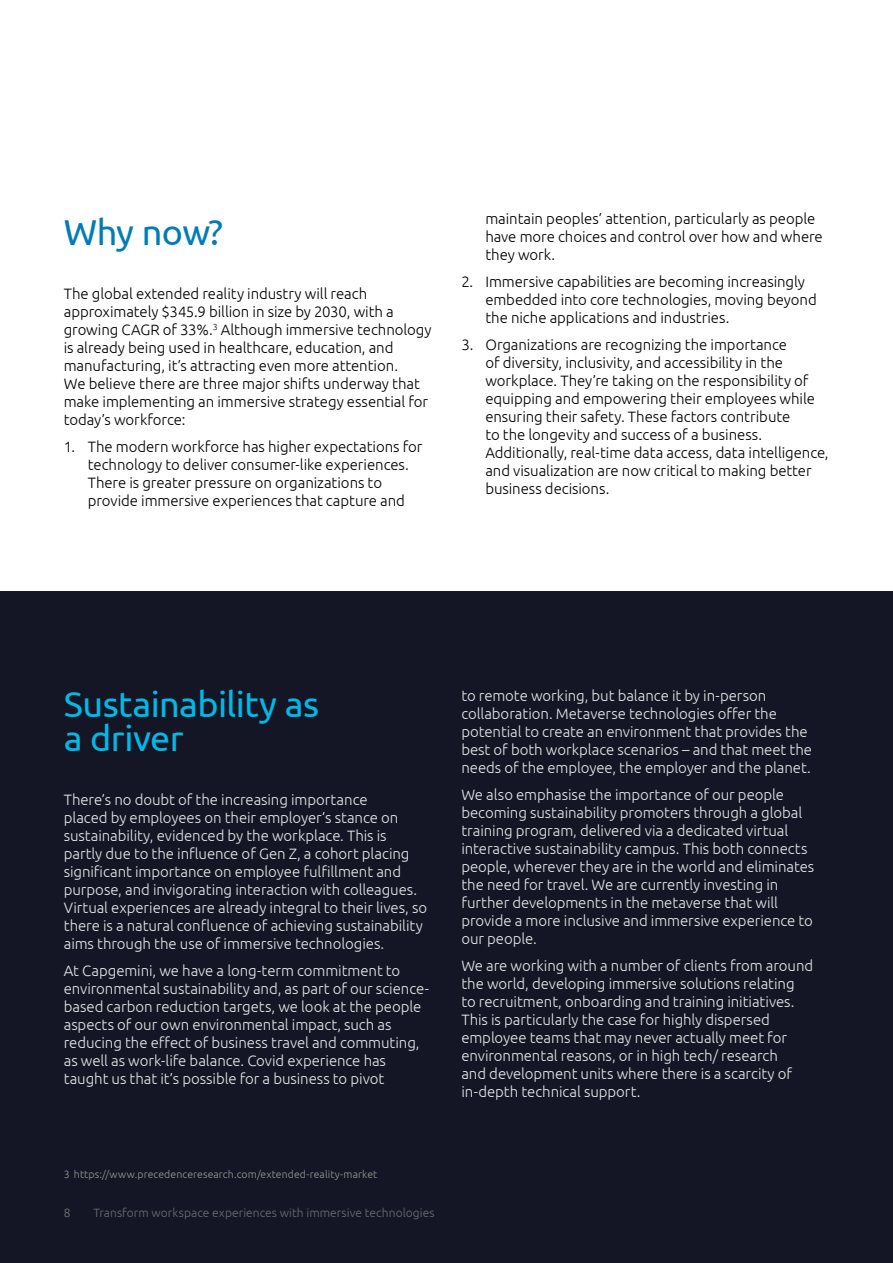
<style>
.page{position:relative;width:893px;height:1263px;background:#fff}
.page>*{position:absolute;margin:0;border:0;box-sizing:border-box;transform-origin:0 0}
.t1{font:36px/34.5px "Ubuntu";letter-spacing:-.015em;color:#00b9e7}
.t2{font:36px "Ubuntu";letter-spacing:-.02em;color:#007db7}
.t3{font:300 15px/18px "Ubuntu";letter-spacing:-.005em;color:#e6e7e8}
.t4{font:300 15px/18px "Ubuntu";letter-spacing:-.005em;color:#000}
.t5{font:300 12px "Ubuntu";letter-spacing:.005em;color:#6d6e71}
.t6{font:300 12px "Ubuntu";color:#77787b}
.t7{font:300 10.5px "Ubuntu";letter-spacing:.01em;color:#999}
</style>
<div class="page">
<div style="left:0;top:591px;width:893px;height:672px;background:#151625"></div>
<h1 class="t2" style="left:64px;top:211px;width:161px">Why now?</h1>
<p class="t4" style="left:64px;top:284px;width:369px">The global extended reality industry will reach approximately $345.9 billion in size by 2030, with a growing CAGR of 33%.<sup>3</sup> Although immersive technology is already being used in healthcare, education, and manufacturing, it’s attracting even more attention.<br>We believe there are three major shifts underway that make implementing an immersive strategy essential for today’s workforce:</p>
<p class="t4" style="left:88px;top:437px;width:336px;text-indent:-24px">1. The modern workforce has higher expectations for technology to deliver consumer-like experiences.<br>There is greater pressure on organizations to provide immersive experiences that capture and</p>
<p class="t4" style="left:485px;top:210px;width:339px">maintain peoples’ attention, particularly as people have more choices and control over how and where they work.</p>
<p class="t4" style="left:485px;top:273px;width:333px;text-indent:-24px">2. Immersive capabilities are becoming increasingly embedded into core technologies, moving beyond the niche applications and industries.</p>
<p class="t4" style="left:485px;top:336px;width:345px;text-indent:-24px">3. Organizations are recognizing the importance<br>of diversity, inclusivity, and accessibility in the workplace. They’re taking on the responsibility of equipping and empowering their employees while ensuring their safety. These factors contribute<br>to the longevity and success of a business.<br>Additionally, real-time data access, data intelligence, and visualization are now critical to making better business decisions.</p>
<h1 class="t1" style="left:64px;top:686px;width:257px">Sustainability as a driver</h1>
<p class="t3" style="left:64px;top:791px;width:365px">There’s no doubt of the increasing importance<br>placed by employees on their employer’s stance on sustainability, evidenced by the workplace. This is partly due to the influence of Gen Z, a cohort placing significant importance on employee fulfillment and purpose, and invigorating interaction with colleagues.<br>Virtual experiences are already integral to their lives, so there is a natural confluence of achieving sustainability aims through the use of immersive technologies.</p>
<p class="t3" style="left:64px;top:962px;width:367px">At Capgemini, we have a long-term commitment to environmental sustainability and, as part of our science&shy;based carbon reduction targets, we look at the people aspects of our own environmental impact, such as reducing the effect of business travel and commuting, as well as work-life balance. Covid experience has taught us that it’s possible for a business to pivot</p>
<p class="t3" style="left:461px;top:686px;width:352px">to remote working, but balance it by in-person collaboration. Metaverse technologies offer the potential to create an environment that provides the best of both workplace scenarios – and that meet the needs of the employee, the employer and the planet.</p>
<p class="t3" style="left:461px;top:785px;width:354px">We also emphasise the importance of our people becoming sustainability promoters through a global training program, delivered via a dedicated virtual interactive sustainability campus. This both connects people, wherever they are in the world and eliminates the need for travel. We are currently investing in further developments in the metaverse that will provide a more inclusive and immersive experience to our people.</p>
<p class="t3" style="left:461px;top:956px;width:353px">We are working with a number of clients from around the world, developing immersive solutions relating<br>to recruitment, onboarding and training initiatives.<br>This is particularly the case for highly dispersed employee teams that may never actually meet for environmental reasons, or in high tech/ research<br>and development units where there is a scarcity of in-depth technical support.</p>
<p class="t7" style="left:64px;top:1168px;width:315px">3 https://www.precedenceresearch.com/extended-reality-market</p>
<p class="t6" style="left:64px;top:1205px;width:8px">8</p>
<p class="t5" style="left:94px;top:1205px;width:342px">Transform workspace experiences with immersive technologies</p>
</div>
